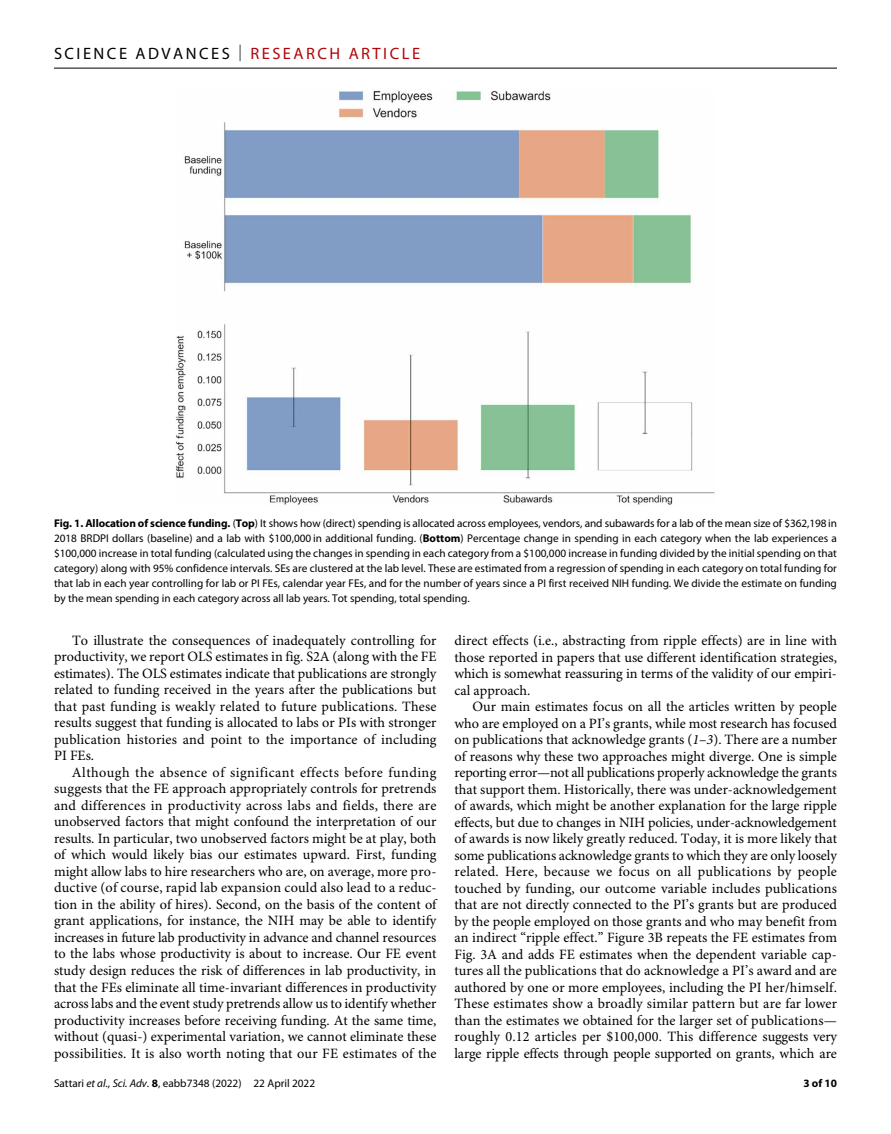
<style>
.page{position:relative;width:891px;height:1134px;background:#fff}
.page>*{position:absolute;margin:0;border:0;box-sizing:border-box;transform-origin:0 0}
.t1{font:16.5px "Myriad Pro";letter-spacing:.15em;color:#000}
.t2{font:14.25px/16.5px "Minion Pro";color:#000;text-align:justify}
.t3{font:11.25px/15px "Myriad Pro";color:#000;text-align:justify}
.t4{font:700 11.25px "Myriad Pro";color:#000}
.s1{font-weight:300}
.s2{color:#b10508}
.s3{font-weight:700}
.s4{font-style:italic}
</style>
<div class="page">
<hr style="left:54px;top:68px;width:783px;height:1px;background:#000">
<img style="left:176px;top:90px;width:539px;height:415px">
<p class="t1" style="left:54px;top:40px;width:368px">SCIENCE ADVANCES <span class="s1">|</span> <span class="s2">RESEARCH ARTICLE</span></p>
<p class="t3" style="left:54px;top:516px;width:785px"><span class="s3">Fig. 1. Allocation of science funding.</span> (<span class="s3">Top</span>) It shows how (direct) spending is allocated across employees, vendors, and subawards for a lab of the mean size of $362,198 in 2018 BRDPI dollars (baseline) and a lab with $100,000 in additional funding. (<span class="s3">Bottom</span>) Percentage change in spending in each category when the lab experiences a $100,000 increase in total funding (calculated using the changes in spending in each category from a $100,000 increase in funding divided by the initial spending on that category) along with 95% confidence intervals. SEs are clustered at the lab level. These are estimated from a regression of spending in each category on total funding for that lab in each year controlling for lab or PI FEs, calendar year FEs, and for the number of years since a PI first received NIH funding. We divide the estimate on funding by the mean spending in each category across all lab years. Tot spending, total spending.</p>
<p class="t2" style="left:54px;top:634px;width:384px;text-indent:18px">To illustrate the consequences of inadequately controlling for productivity, we report OLS estimates in fig. S2A (along with the FE estimates). The OLS estimates indicate that publications are strongly related to funding received in the years after the publications but that past funding is weakly related to future publications. These results suggest that funding is allocated to labs or PIs with stronger publication histories and point to the importance of including PI FEs.</p>
<p class="t2" style="left:54px;top:766px;width:384px;text-indent:18px">Although the absence of significant effects before funding suggests that the FE approach appropriately controls for pretrends and differences in productivity across labs and fields, there are unobserved factors that might confound the interpretation of our results. In particular, two unobserved factors might be at play, both of which would likely bias our estimates upward. First, funding might allow labs to hire researchers who are, on average, more pro&shy;ductive (of course, rapid lab expansion could also lead to a reduc&shy;tion in the ability of hires). Second, on the basis of the content of grant applications, for instance, the NIH may be able to identify increases in future lab productivity in advance and channel resources to the labs whose productivity is about to increase. Our FE event study design reduces the risk of differences in lab productivity, in that the FEs eliminate all time-invariant differences in productivity across labs and the event study pretrends allow us to identify whether productivity increases before receiving funding. At the same time, without (quasi-) experimental variation, we cannot eliminate these possibilities. It is also worth noting that our FE estimates of the</p>
<p class="t3" style="left:54px;top:1076px;width:263px">Sattari <span class="s4">et al</span>., <span class="s4">Sci. Adv.</span> <span class="s3">8</span>, eabb7348 (2022) 22 April 2022</p>
<p class="t2" style="left:454px;top:634px;width:384px">direct effects (i.e., abstracting from ripple effects) are in line with those reported in papers that use different identification strategies, which is somewhat reassuring in terms of the validity of our empiri&shy;cal approach.</p>
<p class="t2" style="left:454px;top:700px;width:384px;text-indent:18px">Our main estimates focus on all the articles written by people who are employed on a PI’s grants, while most research has focused on publications that acknowledge grants (<span class="s4">1</span>–<span class="s4">3</span>). There are a number of reasons why these two approaches might diverge. One is simple reporting error—not all publications properly acknowledge the grants that support them. Historically, there was under-acknowledgement of awards, which might be another explanation for the large ripple effects, but due to changes in NIH policies, under-acknowledgement of awards is now likely greatly reduced. Today, it is more likely that some publications acknowledge grants to which they are only loosely related. Here, because we focus on all publications by people touched by funding, our outcome variable includes publications that are not directly connected to the PI’s grants but are produced by the people employed on those grants and who may benefit from an indirect “ripple effect.” Figure 3B repeats the FE estimates from Fig. 3A and adds FE estimates when the dependent variable cap&shy;tures all the publications that do acknowledge a PI’s award and are authored by one or more employees, including the PI her/himself.<br>These estimates show a broadly similar pattern but are far lower than the estimates we obtained for the larger set of publications— roughly 0.12 articles per $100,000. This difference suggests very large ripple effects through people supported on grants, which are</p>
<p class="t4" style="left:803px;top:1074px;width:35px">3 of 10</p>
</div>
